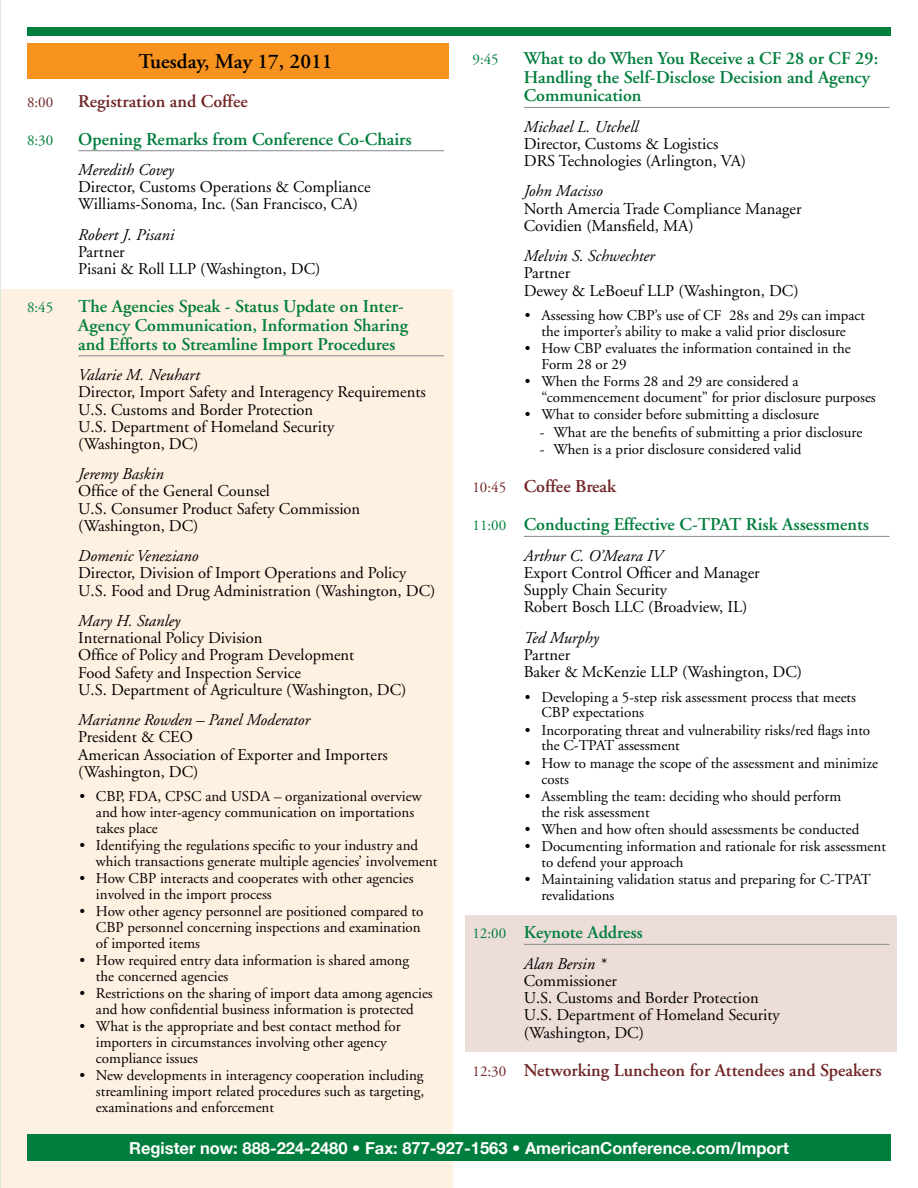
<style>
.page{position:relative;width:918px;height:1188px;background:#fff}
.page>*{position:absolute;margin:0;border:0;box-sizing:border-box;transform-origin:0 0}
.t1{font:600 21px "Adobe Garamond";color:#000}
.t2{font:600 18px/18.8px "Adobe Garamond";color:#007e3d}
.t3{font:600 18px "Adobe Garamond";color:#712627}
.t4{font:16.5px/17.2px "Adobe Garamond";color:#000}
.t5{font:italic 16.5px "Adobe Garamond";color:#000}
.t6{font:700 16.5px "Helvetica Neue";color:#fff}
.t7{font:15px/15.8px "Adobe Garamond";color:#000}
.t8{font:15px "Adobe Garamond";color:#007e3d}
.t9{font:15px "Adobe Garamond";color:#712627}
.s1{font-weight:400;font-size:15px;color:#712627}
.s2{color:#712627}
.s3{font-weight:400;font-size:15px}
</style>
<div class="page">
<div style="left:465px;top:916px;width:431px;height:136px;background:#edddd9"></div>
<div style="left:1px;top:289px;width:452px;height:899px;background:#fff1e1"></div>
<hr style="left:0;top:0;width:1px;height:1188px;background:#dbe9df">
<div style="left:27px;top:43px;width:421px;height:36px;background:#f7931e"></div>
<div style="left:27px;top:1134px;width:864px;height:27px;background:#007e3d"></div>
<div style="left:27px;top:27px;width:864px;height:8px;background:#007e3d"></div>
<hr style="left:78px;top:150px;width:366px;height:1px;background:#939598">
<hr style="left:78px;top:355px;width:366px;height:1px;background:#939598">
<hr style="left:524px;top:107px;width:365px;height:1px;background:#939598">
<hr style="left:524px;top:536px;width:365px;height:1px;background:#939598">
<hr style="left:524px;top:944px;width:365px;height:1px;background:#939598">
<h1 class="t1" style="left:139px;top:50px;width:195px">Tuesday, May 17, 2011</h1>
<p class="t9" style="left:27px;top:94px;width:28px">8:00</p>
<p class="t3" style="left:78px;top:91px;width:171px">Registration and Coffee</p>
<p class="t8" style="left:27px;top:132px;width:28px">8:30</p>
<p class="t2" style="left:78px;top:130px;width:335px">Opening Remarks from Conference Co-Chairs</p>
<p class="t5" style="left:78px;top:161px;width:97px">Meredith Covey</p>
<p class="t4" style="left:78px;top:179px;width:294px">Director, Customs Operations &amp; Compliance<br>Williams-Sonoma, Inc. (San Francisco, CA)</p>
<p class="t5" style="left:78px;top:226px;width:97px">Robert J. Pisani</p>
<p class="t4" style="left:78px;top:243px;width:244px">Partner<br>Pisani &amp; Roll LLP (Washington, DC)</p>
<p class="t8" style="left:27px;top:300px;width:28px">8:45</p>
<p class="t2" style="left:78px;top:298px;width:331px">The Agencies Speak - Status Update on Inter-<br>Agency Communication, Information Sharing and Efforts to Streamline Import Procedures</p>
<p class="t5" style="left:78px;top:366px;width:123px">Valarie M. Neuhart</p>
<p class="t4" style="left:78px;top:384px;width:349px">Director, Import Safety and Interagency Requirements U.S. Customs and Border Protection<br>U.S. Department of Homeland Security<br>(Washington, DC)</p>
<p class="t5" style="left:78px;top:465px;width:87px">Jeremy Baskin</p>
<p class="t4" style="left:78px;top:483px;width:283px">Office of the General Counsel<br>U.S. Consumer Product Safety Commission (Washington, DC)</p>
<p class="t5" style="left:78px;top:547px;width:122px">Domenic Veneziano</p>
<p class="t4" style="left:78px;top:565px;width:359px">Director, Division of Import Operations and Policy<br>U.S. Food and Drug Administration (Washington, DC)</p>
<p class="t5" style="left:78px;top:612px;width:104px">Mary H. Stanley</p>
<p class="t4" style="left:78px;top:630px;width:330px">International Policy Division<br>Office of Policy and Program Development<br>Food Safety and Inspection Service<br>U.S. Department of Agriculture (Washington, DC)</p>
<p class="t5" style="left:78px;top:711px;width:233px">Marianne Rowden – Panel Moderator</p>
<p class="t4" style="left:78px;top:729px;width:311px">President &amp; CEO<br>American Association of Exporter and Importers (Washington, DC)</p>
<p class="t7" style="left:96px;top:789px;width:327px;text-indent:-16px">• CBP, FDA, CPSC and USDA – organizational overview and how inter-agency communication on importations takes place</p>
<p class="t7" style="left:96px;top:838px;width:343px;text-indent:-16px">• Identifying the regulations specific to your industry and which transactions generate multiple agencies’ involvement</p>
<p class="t7" style="left:96px;top:871px;width:319px;text-indent:-16px">• How CBP interacts and cooperates with other agencies involved in the import process</p>
<p class="t7" style="left:96px;top:904px;width:329px;text-indent:-16px">• How other agency personnel are positioned compared to<br>CBP personnel concerning inspections and examination of imported items</p>
<p class="t7" style="left:96px;top:953px;width:315px;text-indent:-16px">• How required entry data information is shared among the concerned agencies</p>
<p class="t7" style="left:79px;top:986px;width:355px;text-align:center">• Restrictions on the sharing of import data among agencies and how confidential business information is protected</p>
<p class="t7" style="left:96px;top:1019px;width:306px;text-indent:-16px">• What is the appropriate and best contact method for importers in circumstances involving other agency compliance issues</p>
<p class="t7" style="left:96px;top:1068px;width:330px;text-align:justify;text-indent:-16px">• New developments in interagency cooperation including streamlining import related procedures such as targeting, examinations and enforcement</p>
<p class="t8" style="left:472px;top:51px;width:28px">9:45</p>
<p class="t2" style="left:524px;top:49px;width:356px">What to do When You Receive a CF 28 or CF 29:<br>Handling the Self-Disclose Decision and Agency<br>Communication</p>
<p class="t5" style="left:524px;top:118px;width:116px">Michael L. Utchell</p>
<p class="t4" style="left:524px;top:135px;width:224px">Director, Customs &amp; Logistics<br>DRS Technologies (Arlington, VA)</p>
<p class="t5" style="left:524px;top:182px;width:81px">John Macisso</p>
<p class="t4" style="left:524px;top:200px;width:279px">North Amercia Trade Compliance Manager<br>Covidien (Mansfield, MA)</p>
<p class="t5" style="left:524px;top:247px;width:132px">Melvin S. Schwechter</p>
<p class="t4" style="left:524px;top:265px;width:276px">Partner<br>Dewey &amp; LeBoeuf LLP (Washington, DC)</p>
<p class="t7" style="left:525px;top:308px;width:342px;text-align:center">• Assessing how CBP’s use of CF 28s and 29s can impact the importer’s ability to make a valid prior disclosure</p>
<p class="t7" style="left:541px;top:341px;width:311px;text-indent:-16px">• How CBP evaluates the information contained in the<br>Form 28 or 29</p>
<p class="t7" style="left:541px;top:374px;width:336px;text-indent:-16px">• When the Forms 28 and 29 are considered a “commencement document” for prior disclosure purposes</p>
<p class="t7" style="left:525px;top:407px;width:295px">• What to consider before submitting a disclosure</p>
<p class="t7" style="left:540px;top:424px;width:324px">- What are the benefits of submitting a prior disclosure</p>
<p class="t7" style="left:540px;top:442px;width:263px">- When is a prior disclosure considered valid</p>
<p class="t2" style="left:472px;top:468px;width:398px;line-height:38.2px"><span class="s1">10:45</span> <span class="s2">Coffee Break<br></span><span class="s3">11:00</span> Conducting Effective C-TPAT Risk Assessments</p>
<p class="t5" style="left:524px;top:547px;width:140px">Arthur C. O’Meara IV</p>
<p class="t4" style="left:524px;top:564px;width:237px">Export Control Officer and Manager<br>Supply Chain Security<br>Robert Bosch LLC (Broadview, IL)</p>
<p class="t5" style="left:524px;top:629px;width:76px">Ted Murphy</p>
<p class="t4" style="left:524px;top:646px;width:280px">Partner<br>Baker &amp; McKenzie LLP (Washington, DC)</p>
<p class="t7" style="left:541px;top:689px;width:316px;text-indent:-16px">• Developing a 5-step risk assessment process that meets<br>CBP expectations</p>
<p class="t7" style="left:541px;top:722px;width:330px;text-indent:-16px">• Incorporating threat and vulnerability risks/red flags into the C-TPAT assessment</p>
<p class="t7" style="left:541px;top:756px;width:338px;text-indent:-16px">• How to manage the scope of the assessment and minimize costs</p>
<p class="t7" style="left:541px;top:789px;width:301px;text-indent:-16px">• Assembling the team: deciding who should perform the risk assessment</p>
<p class="t7" style="left:525px;top:822px;width:336px">• When and how often should assessments be conducted</p>
<p class="t7" style="left:541px;top:839px;width:346px;text-indent:-16px">• Documenting information and rationale for risk assessment to defend your approach</p>
<p class="t7" style="left:541px;top:872px;width:331px;text-indent:-16px">• Maintaining validation status and preparing for C-TPAT revalidations</p>
<p class="t2" style="left:472px;top:924px;width:172px"><span class="s3">12:00</span> Keynote Address</p>
<p class="t5" style="left:524px;top:955px;width:84px">Alan Bersin *</p>
<p class="t4" style="left:524px;top:972px;width:257px">Commissioner<br>U.S. Customs and Border Protection<br>U.S. Department of Homeland Security (Washington, DC)</p>
<p class="t3" style="left:472px;top:1060px;width:411px"><span class="s3">12:30</span> Networking Luncheon for Attendees and Speakers</p>
<p class="t6" style="left:129px;top:1138px;width:661px">Register now: 888-224-2480 • Fax: 877-927-1563 • AmericanConference.com/Import</p>
</div>
